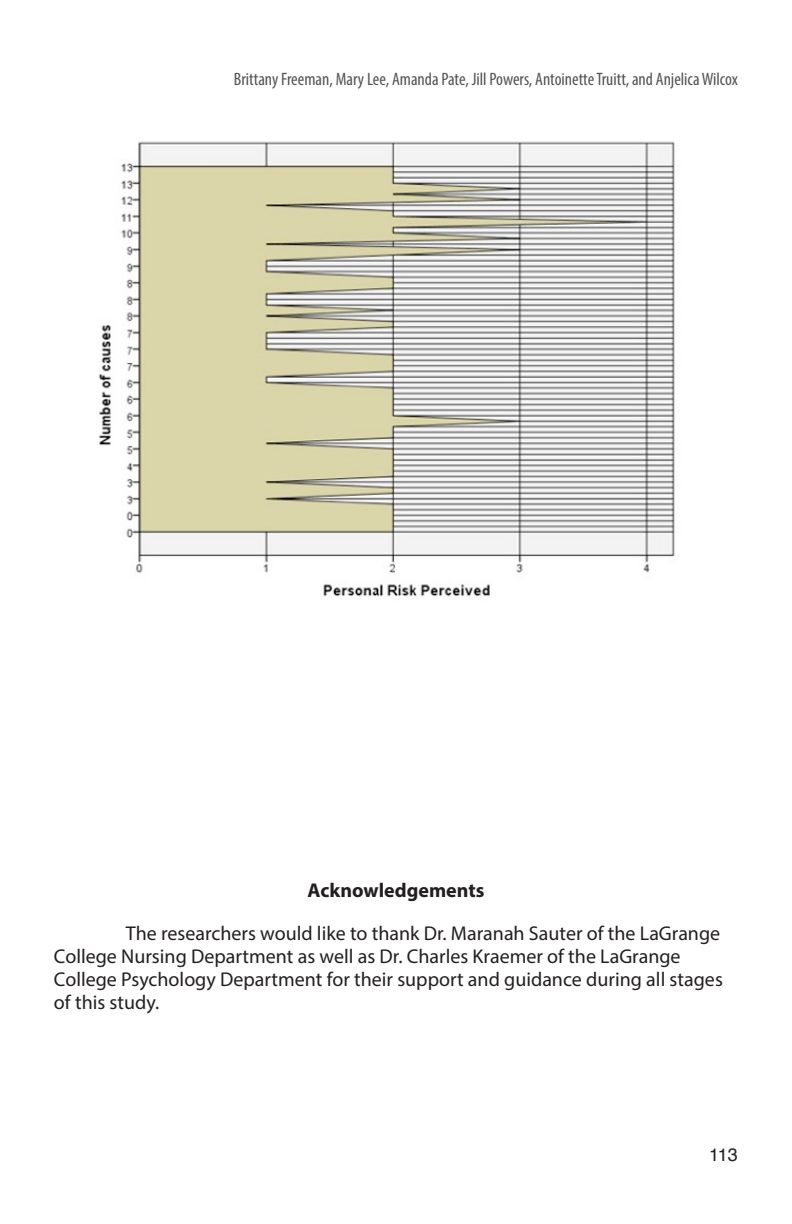
<style>
.page{position:relative;width:792px;height:1224px;background:#fff}
.page>*{position:absolute;margin:0;border:0;box-sizing:border-box;transform-origin:0 0}
.t1{font:20px/23px "Myriad Pro";color:#231f20}
.t2{font:700 20px "Myriad Pro";color:#231f20}
.t3{font:condensed 18px "Myriad Pro";color:#535355}
.t4{font:18px "Helvetica";color:#231f20}
</style>
<div class="page">
<img style="left:99px;top:141px;width:576px;height:456px">
<p class="t3" style="left:234px;top:68px;width:506px">Brittany Freeman, Mary Lee, Amanda Pate, Jill Powers, Antoinette Truitt, and Anjelica Wilcox</p>
<p class="t2" style="left:308px;top:877px;width:178px">Acknowledgements</p>
<p class="t1" style="left:54px;top:921px;width:670px;text-indent:72px">The researchers would like to thank Dr. Maranah Sauter of the LaGrange College Nursing Department as well as Dr. Charles Kraemer of the LaGrange College Psychology Department for their support and guidance during all stages of this study.</p>
<p class="t4" style="left:709px;top:1147px;width:30px">113</p>
</div>
